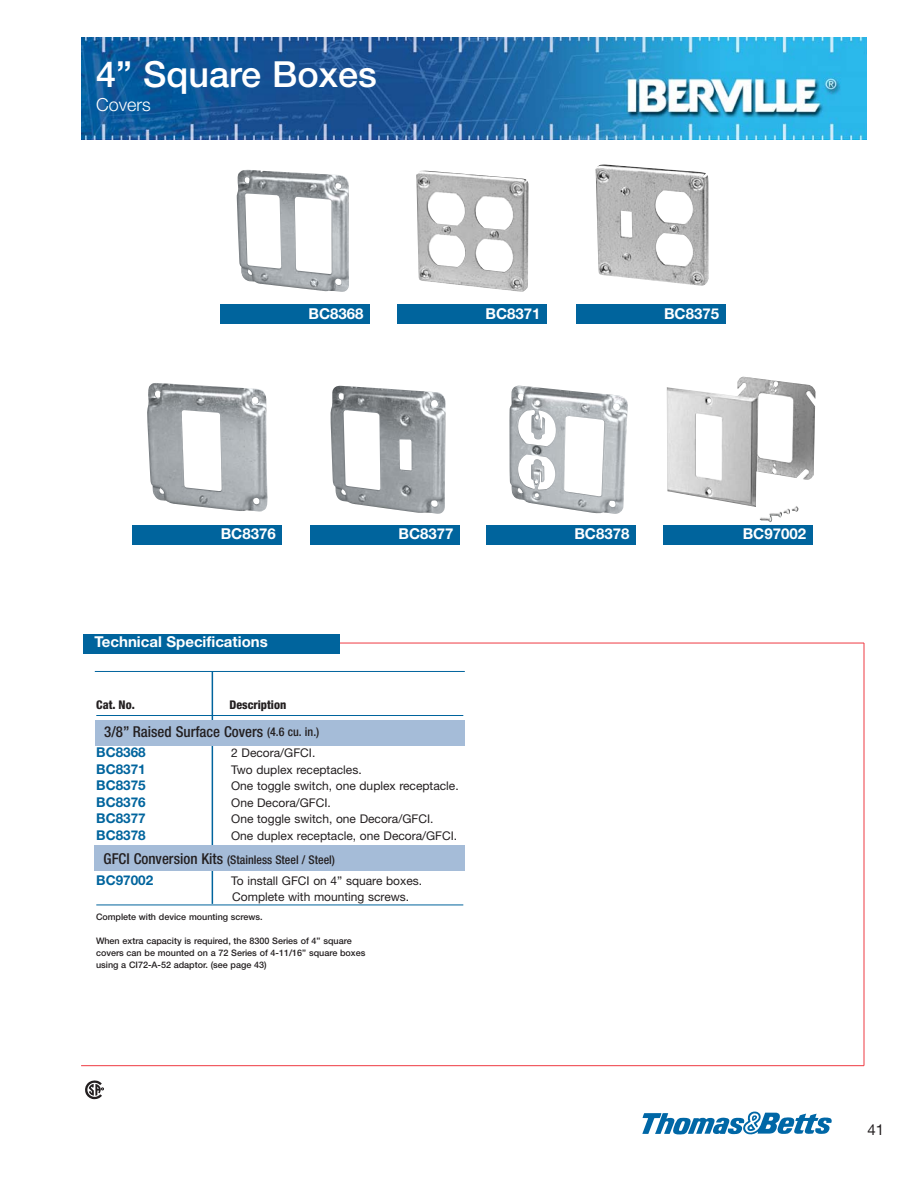
<style>
.page{position:relative;width:918px;height:1188px;background:#fff}
.page>*{position:absolute;margin:0;border:0;box-sizing:border-box;transform-origin:0 0}
.t1{font:500 36px "Helvetica Neue LT Std";color:#fff}
.t2{font:300 18px "Helvetica Neue LT Std";color:#fff}
.t3{font:700 15px "Helvetica Neue LT Std";color:#fff}
.t4{font:500 condensed 15px "Helvetica Neue LT Std";color:#231f20}
.t5{font:15px "Helvetica Neue LT Std";color:#231f20}
.t6{font:700 13.5px "Helvetica Neue LT Std";color:#00649d}
.t7{font:12px/24.3px "Helvetica Neue LT Std";color:#231f20}
.t8{font:800 condensed 12px "Helvetica Neue LT Std";color:#231f20}
.t9{font:500 9px/12px "Helvetica Neue LT Std";color:#231f20}
.s1{font-size:12px}
.s2{font-weight:500;font-stretch:condensed;font-size:15px}
.s3{font-weight:500;font-stretch:condensed}
</style>
<div class="page">
<hr style="left:212px;top:671px;width:1px;height:233px;background:#00649d">
<hr style="left:81px;top:1065px;width:783px;height:1px;background:#ef3a42">
<div style="left:94px;top:846px;width:371px;height:25px;background:#a5bcd8"></div>
<svg style="left:85px;top:1080px;width:19px;height:19px"></svg>
<hr style="left:333px;top:643px;width:531px;height:1px;background:#ef3a42">
<div style="left:83px;top:634px;width:256px;height:20px;background:#00649d"></div>
<img style="left:81px;top:38px;width:786px;height:102px">
<div style="left:397px;top:304px;width:150px;height:20px;background:#00649d"></div>
<img style="left:416px;top:171px;width:113px;height:121px">
<div style="left:220px;top:304px;width:150px;height:20px;background:#00649d"></div>
<img style="left:237px;top:170px;width:112px;height:122px">
<div style="left:576px;top:304px;width:150px;height:20px;background:#00649d"></div>
<img style="left:596px;top:164px;width:112px;height:122px">
<div style="left:663px;top:525px;width:150px;height:19px;background:#00649d"></div>
<img style="left:667px;top:377px;width:148px;height:146px">
<div style="left:486px;top:525px;width:150px;height:19px;background:#00649d"></div>
<img style="left:509px;top:386px;width:119px;height:128px">
<div style="left:310px;top:525px;width:150px;height:19px;background:#00649d"></div>
<img style="left:330px;top:385px;width:116px;height:129px">
<div style="left:132px;top:525px;width:150px;height:19px;background:#00649d"></div>
<img style="left:147px;top:383px;width:121px;height:129px">
<div style="left:95px;top:720px;width:370px;height:25px;background:#a5bcd8"></div>
<hr style="left:95px;top:671px;width:370px;height:1px;background:#00649d">
<hr style="left:864px;top:643px;width:1px;height:423px;background:#ef3a42">
<svg style="left:642px;top:1112px;width:190px;height:23px"></svg>
<hr style="left:96px;top:715px;width:367px;height:1px;background:#00649d">
<hr style="left:96px;top:905px;width:367px;height:1px;background:#00649d">
<h1 class="t1" style="left:96px;top:61px;width:282px">4” Square Boxes</h1>
<h2 class="t2" style="left:96px;top:98px;width:56px">Covers</h2>
<p class="t3" style="left:309px;top:308px;width:57px">BC8368</p>
<p class="t3" style="left:486px;top:308px;width:57px">BC8371</p>
<p class="t3" style="left:664px;top:308px;width:57px">BC8375</p>
<p class="t3" style="left:221px;top:528px;width:57px">BC8376</p>
<p class="t3" style="left:399px;top:528px;width:57px">BC8377</p>
<p class="t3" style="left:574px;top:528px;width:57px">BC8378</p>
<p class="t3" style="left:743px;top:528px;width:65px">BC97002</p>
<p class="t3" style="left:94px;top:636px;width:175px">Technical Specifications</p>
<p class="t8" style="left:96px;top:700px;width:40px">Cat. No.</p>
<p class="t8" style="left:230px;top:700px;width:58px">Description</p>
<p class="t4" style="left:104px;top:726px;width:217px">3/8” Raised Surface Covers <span class="s1">(4.6 cu. in.)</span></p>
<p class="t6" style="left:96px;top:747px;width:51px">BC8368</p>
<p class="t7" style="left:231px;top:742px;width:86px">2 Decora/GFCI.</p>
<p class="t6" style="left:96px;top:764px;width:51px">BC8371</p>
<p class="t7" style="left:231px;top:759px;width:132px">Two duplex receptacles.</p>
<p class="t6" style="left:96px;top:780px;width:51px">BC8375</p>
<p class="t7" style="left:231px;top:775px;width:229px">One toggle switch, one duplex receptacle.</p>
<p class="t6" style="left:96px;top:797px;width:51px">BC8376</p>
<p class="t7" style="left:231px;top:792px;width:101px">One Decora/GFCI.</p>
<p class="t6" style="left:96px;top:813px;width:51px">BC8377</p>
<p class="t7" style="left:231px;top:808px;width:204px">One toggle switch, one Decora/GFCI.</p>
<p class="t6" style="left:96px;top:830px;width:51px">BC8378</p>
<p class="t7" style="left:104px;top:825px;width:355px;text-indent:127px">One duplex receptacle, one Decora/GFCI.<br><span class="s2">GFCI Conversion Kits</span> <span class="s3">(Stainless Steel / Steel)</span></p>
<p class="t6" style="left:96px;top:875px;width:59px">BC97002</p>
<p class="t7" style="left:231px;top:874px;width:192px;line-height:16.5px">To install GFCI on 4” square boxes.<br>Complete with mounting screws.</p>
<p class="t9" style="left:96px;top:912px;width:168px">Complete with device mounting screws.</p>
<p class="t9" style="left:96px;top:936px;width:271px">When extra capacity is required, the 8300 Series of 4” square covers can be mounted on a 72 Series of 4-11/16” square boxes using a CI72-A-52 adaptor. (see page 43)</p>
<p class="t5" style="left:868px;top:1125px;width:18px">41</p>
</div>
